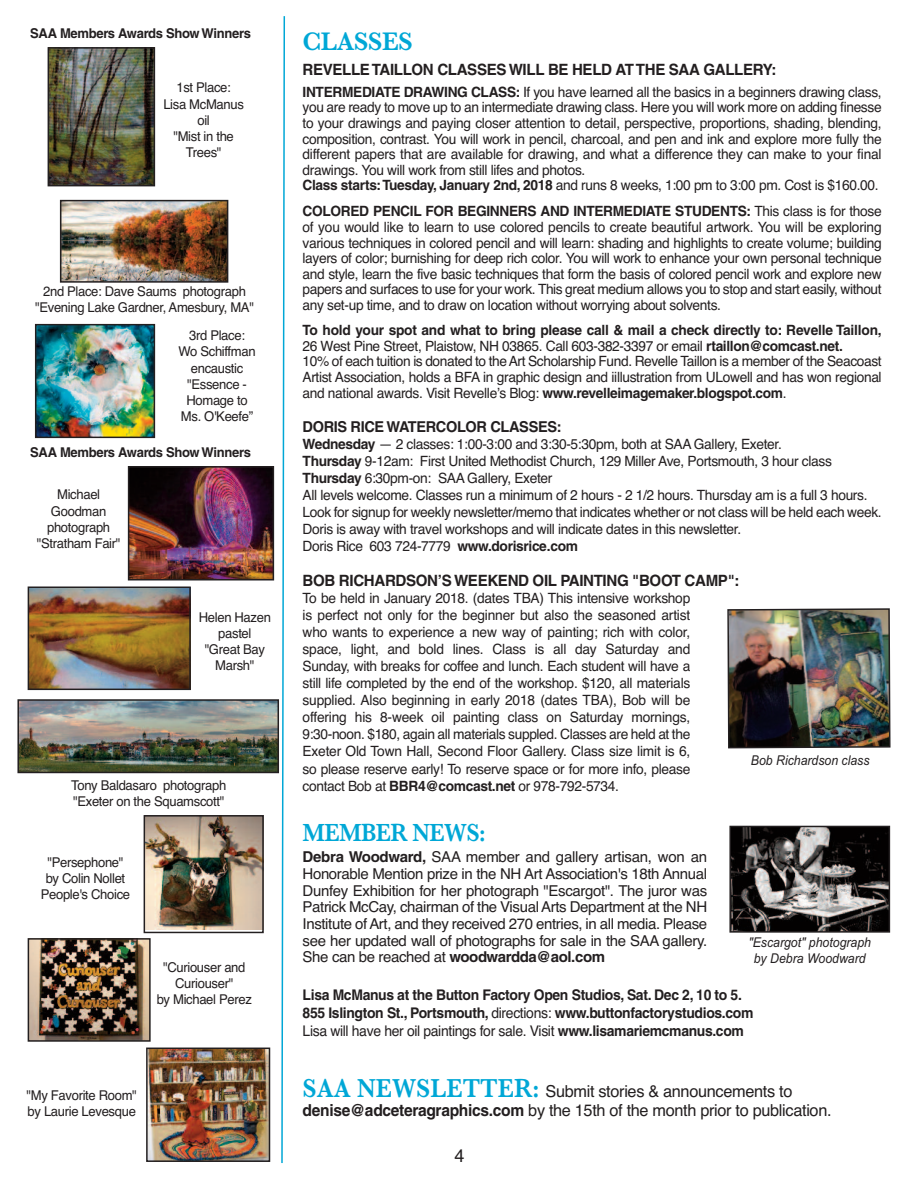
<style>
.page{position:relative;width:918px;height:1188px;background:#fff}
.page>*{position:absolute;margin:0;border:0;box-sizing:border-box;transform-origin:0 0}
.t1{font:600 26.4px "Baskerville";letter-spacing:-.025em;color:#00a7d6}
.t2{font:600 25.65px "Baskerville";letter-spacing:-.025em;color:#00a7d6;scale:.91 1}
.t3{font:18px "Helvetica";color:#231f20}
.t4{font:16.5px/18.9px "Helvetica";letter-spacing:-.02em;color:#231f20}
.t5{font:700 15.6px "Helvetica";letter-spacing:-.025em;color:#231f20}
.t6{font:15px/16.6px "Helvetica";letter-spacing:-.025em;color:#231f20;text-align:justify}
.t7{font:700 15px "Helvetica";letter-spacing:-.025em;color:#231f20}
.t8{font:700 14.7px/18px "Helvetica";letter-spacing:-.025em;color:#231f20;scale:.95 1}
.t9{font:14.1px/17.1px "Helvetica";letter-spacing:-.025em;color:#231f20}
.t10{font:13.5px/16.2px "Helvetica";letter-spacing:-.025em;color:#231f20;text-align:center}
.t11{font:700 13.5px "Helvetica";letter-spacing:-.025em;color:#231f20}
.t12{font:italic 13.5px/16.2px "Arial";color:#231f20;text-align:center;scale:.91 1}
.s1{font-weight:700}
.s2{font-weight:400}
.s3{font-family:"Baskerville";font-weight:600;font-size:27px;color:#00a7d6}
</style>
<div class="page">
<svg style="left:281px;top:16px;width:4px;height:1147px"></svg>
<img style="left:38px;top:327px;width:114px;height:108px">
<div style="left:35px;top:324px;width:120px;height:114px;border:2px solid #231f20"></div>
<img style="left:147px;top:818px;width:114px;height:112px">
<div style="left:144px;top:815px;width:120px;height:118px;border:2px solid #231f20"></div>
<img style="left:31px;top:589px;width:157px;height:98px">
<div style="left:28px;top:586px;width:163px;height:104px;border:2px solid #231f20"></div>
<img style="left:20px;top:702px;width:256px;height:68px">
<div style="left:17px;top:699px;width:262px;height:74px;border:2px solid #231f20"></div>
<img style="left:131px;top:469px;width:140px;height:108px">
<div style="left:128px;top:466px;width:146px;height:114px;border:2px solid #231f20"></div>
<img style="left:51px;top:50px;width:101px;height:133px">
<div style="left:48px;top:47px;width:107px;height:139px;border:2px solid #231f20"></div>
<img style="left:63px;top:203px;width:162px;height:77px">
<div style="left:60px;top:200px;width:168px;height:83px;border:2px solid #231f20"></div>
<img style="left:149px;top:1051px;width:118px;height:108px">
<div style="left:146px;top:1048px;width:124px;height:114px;border:2px solid #231f20"></div>
<img style="left:31px;top:941px;width:117px;height:98px">
<div style="left:28px;top:938px;width:123px;height:104px;border:2px solid #231f20"></div>
<img style="left:732px;top:829px;width:155px;height:101px">
<div style="left:729px;top:826px;width:161px;height:107px;border:2px solid #231f20"></div>
<img style="left:727px;top:608px;width:164px;height:141px">
<p class="t11" style="left:30px;top:28px;width:222px">SAA Members Awards Show Winners</p>
<p class="t10" style="left:163px;top:80px;width:82px">1st Place:<br>Lisa McManus oil<br>"Mist in the<br>Trees"</p>
<p class="t10" style="left:35px;top:283px;width:220px">2nd Place: Dave Saums photograph "Evening Lake Gardner, Amesbury, MA"</p>
<p class="t10" style="left:178px;top:328px;width:79px">3rd Place:<br>Wo Schiffman encaustic "Essence -<br>Homage to<br>Ms. O'Keefe”</p>
<p class="t11" style="left:30px;top:447px;width:222px">SAA Members Awards Show Winners</p>
<p class="t10" style="left:37px;top:487px;width:85px">Michael<br>Goodman photograph "Stratham Fair"</p>
<p class="t10" style="left:199px;top:609px;width:74px">Helen Hazen pastel "Great Bay<br>Marsh"</p>
<p class="t10" style="left:71px;top:777px;width:157px;text-align:left">Tony Baldasaro photograph "Exeter on the Squamscott"</p>
<p class="t10" style="left:41px;top:854px;width:91px">"Persephone" by Colin Nollet<br>People's Choice</p>
<p class="t10" style="left:157px;top:959px;width:97px">"Curiouser and<br>Curiouser"<br>by Michael Perez</p>
<p class="t10" style="left:27px;top:1088px;width:112px;text-align:left">"My Favorite Room" by Laurie Levesque</p>
<h1 class="t1" style="left:303px;top:26px;width:112px">CLASSES</h1>
<p class="t5" style="left:303px;top:63px;width:476px">REVELLETAILLON CLASSES WILL BE HELD ATTHE SAA GALLERY:</p>
<p class="t9" style="left:303px;top:84px;width:581px;line-height:15.6px"><span class="s1">INTERMEDIATE DRAWING CLASS:</span> If you have learned all the basics in a beginners drawing class, you are ready to move up to an intermediate drawing class. Here you will work more on adding finesse to your drawings and paying closer attention to detail, perspective, proportions, shading, blending, composition, contrast. You will work in pencil, charcoal, and pen and ink and explore more fully the different papers that are available for drawing, and what a difference they can make to your final drawings. You will work from still lifes and photos.<br><span class="s1">Class starts:Tuesday, January 2nd, 2018</span> and runs 8 weeks, 1:00 pm to 3:00 pm. Cost is $160.00.</p>
<p class="t9" style="left:303px;top:204px;width:581px;line-height:15.6px;text-align:justify"><span class="s1">COLORED PENCIL FOR BEGINNERS AND INTERMEDIATE STUDENTS:</span> This class is for those of you would like to learn to use colored pencils to create beautiful artwork. You will be exploring various techniques in colored pencil and will learn: shading and highlights to create volume; building layers of color; burnishing for deep rich color. You will work to enhance your own personal technique and style, learn the five basic techniques that form the basis of colored pencil work and explore new papers and surfaces to use for your work. This great medium allows you to stop and start easily, without any set-up time, and to draw on location without worrying about solvents.</p>
<p class="t9" style="left:303px;top:322px;width:581px;line-height:15.6px"><span class="s1">To hold your spot and what to bring please call &amp; mail a check directly to: Revelle Taillon, </span>26 West Pine Street, Plaistow, NH 03865. Call 603-382-3397 or email <span class="s1">rtaillon@comcast.net.<br></span>10% of each tuition is donated to the Art Scholarship Fund. Revelle Taillon is a member of the Seacoast Artist Association, holds a BFA in graphic design and iillustration from ULowell and has won regional and national awards. Visit Revelle’s Blog: <span class="s1">www.revelleimagemaker.blogspot.com</span>.</p>
<p class="t7" style="left:303px;top:421px;width:260px">DORIS RICE WATERCOLOR CLASSES:</p>
<p class="t9" style="left:303px;top:435px;width:581px"><span class="s1">Wednesday</span> — 2 classes: 1:00-3:00 and 3:30-5:30pm, both at SAA Gallery, Exeter.<br><span class="s1">Thursday</span> 9-12am: First United Methodist Church, 129 Miller Ave, Portsmouth, 3 hour class <span class="s1">Thursday</span> 6:30pm-on: SAA Gallery, Exeter<br>All levels welcome. Classes run a minimum of 2 hours - 2 1/2 hours. Thursday am is a full 3 hours.<br>Look for signup for weekly newsletter/memo that indicates whether or not class will be held each week.<br>Doris is away with travel workshops and will indicate dates in this newsletter.<br>Doris Rice 603 724-7779 <span class="s1">www.dorisrice.com</span></p>
<p class="t5" style="left:303px;top:574px;width:438px">BOB RICHARDSON’S WEEKEND OIL PAINTING "BOOT CAMP":</p>
<p class="t9" style="left:303px;top:589px;width:389px;text-align:justify">To be held in January 2018. (dates TBA) This intensive workshop is perfect not only for the beginner but also the seasoned artist who wants to experience a new way of painting; rich with color, space, light, and bold lines. Class is all day Saturday and Sunday, with breaks for coffee and lunch. Each student will have a still life completed by the end of the workshop. $120, all materials supplied. Also beginning in early 2018 (dates TBA), Bob will be offering his 8-week oil painting class on Saturday mornings, 9:30-noon. $180, again all materials suppled. Classes are held at the Exeter Old Town Hall, Second Floor Gallery. Class size limit is 6, so please reserve early! To reserve space or for more info, please contact Bob at <span class="s1">BBR4@comcast.net</span> or 978-792-5734.</p>
<p class="t12" style="left:751px;top:752px;width:132px">Bob Richardson class</p>
<h2 class="t2" style="left:303px;top:818px;width:203px">MEMBER NEWS:</h2>
<p class="t6" style="left:303px;top:849px;width:406px"><span class="s1">Debra Woodward,</span> SAA member and gallery artisan, won an Honorable Mention prize in the NH Art Association's 18th Annual Dunfey Exhibition for her photograph "Escargot". The juror was Patrick McCay, chairman of the Visual Arts Department at the NH Institute of Art, and they received 270 entries, in all media. Please see her updated wall of photographs for sale in the SAA gallery.<br>She can be reached at <span class="s1">woodwardda@aol.com</span></p>
<p class="t12" style="left:748px;top:934px;width:136px">"Escargot" photograph by Debra Woodward</p>
<p class="t8" style="left:303px;top:988px;width:476px">Lisa McManus at the Button Factory Open Studios, Sat. Dec 2, 10 to 5.<br>855 Islington St., Portsmouth, <span class="s2">directions:</span> www.buttonfactorystudios.com<br><span class="s2">Lisa will have her oil paintings for sale. Visit</span> www.lisamariemcmanus.com</p>
<p class="t4" style="left:303px;top:1082px;width:531px"><span class="s3">SAA NEWSLETTER:</span> Submit stories &amp; announcements to <span class="s1">denise@adceteragraphics.com</span> by the 15th of the month prior to publication.</p>
<p class="t3" style="left:454px;top:1145px;width:12px">4</p>
</div>
